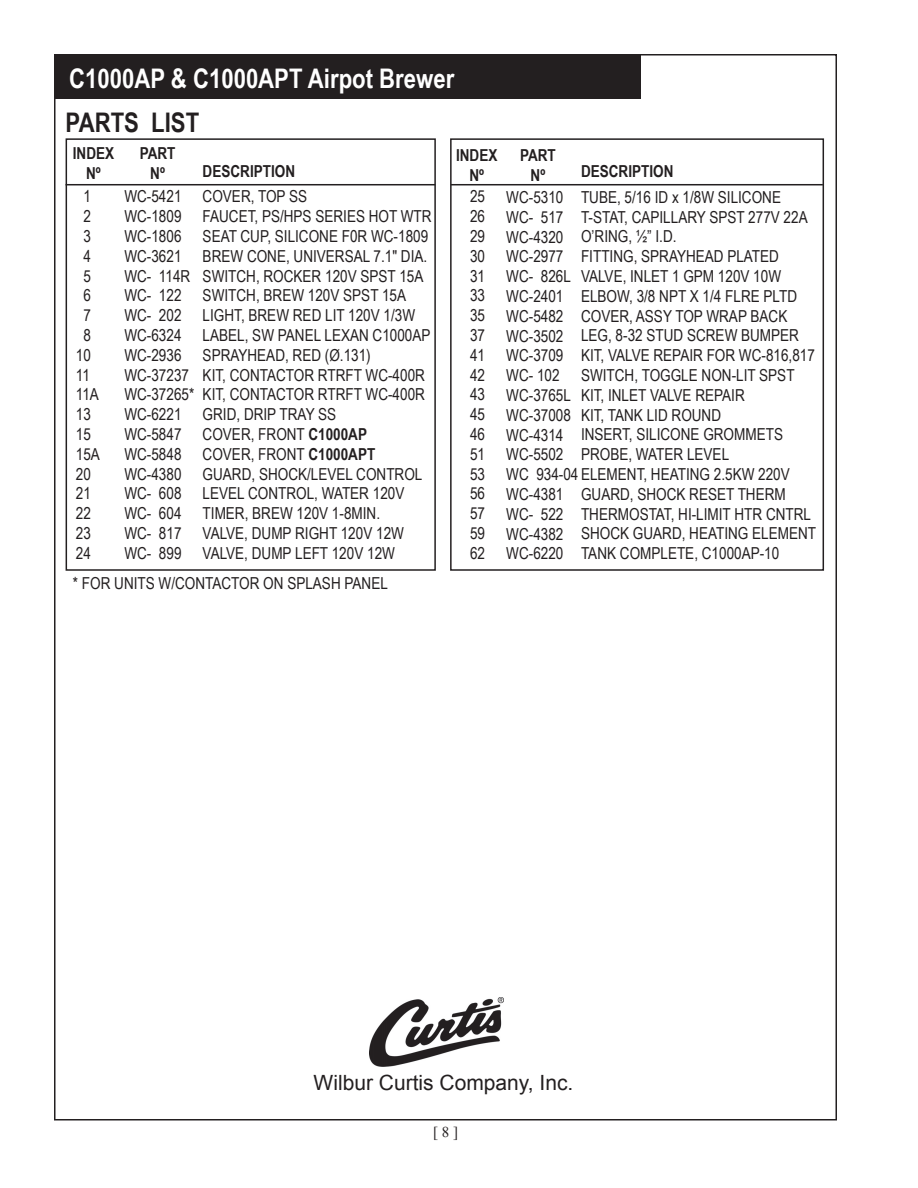
<style>
.page{position:relative;width:918px;height:1188px;background:#fff}
.page>*{position:absolute;margin:0;border:0;box-sizing:border-box;transform-origin:0 0}
.t1{font:700 27px "Arial Narrow";color:#fff}
.t2{font:700 27px "Arial Narrow";color:#231f20}
.t3{font:21px "Arial";color:#231f20}
.t4{font:16.5px/19.8px "Arial Narrow";color:#231f20}
.t5{font:700 16.5px/19.8px "Arial Narrow";color:#231f20;text-align:center}
.t6{font:15px "Times New Roman";color:#231f20}
.s1{font-weight:700}
</style>
<div class="page">
<hr style="left:66px;top:184px;width:369px;height:1px;background:#231f20">
<div style="left:54px;top:54px;width:586px;height:45px;background:#231f20"></div>
<img style="left:369px;top:997px;width:134px;height:70px">
<div style="left:66px;top:138px;width:370px;height:433px;border:2px solid #231f20"></div>
<div style="left:450px;top:138px;width:374px;height:433px;border:2px solid #231f20"></div>
<hr style="left:451px;top:184px;width:372px;height:1px;background:#231f20">
<h1 class="t1" style="left:69px;top:58px;width:387px">C1000AP &amp; C1000APT Airpot Brewer</h1>
<h1 class="t2" style="left:66px;top:102px;width:135px">PARTS LIST</h1>
<p class="t5" style="left:73px;top:143px;width:43px">INDEX<br>Nº</p>
<p class="t5" style="left:140px;top:143px;width:37px">PART<br>Nº</p>
<p class="t4" style="left:124px;top:186px;width:71px">WC-5421<br>WC-1809<br>WC-1806<br>WC-3621<br>WC- 114R<br>WC- 122<br>WC- 202<br>WC-6324<br>WC-2936<br>WC-37237<br>WC-37265*<br>WC-6221<br>WC-5847<br>WC-5848<br>WC-4380<br>WC- 608<br>WC- 604<br>WC- 817<br>WC- 899</p>
<p class="t4" style="left:83px;top:186px;width:9px">1</p>
<p class="t4" style="left:83px;top:206px;width:9px">2</p>
<p class="t4" style="left:83px;top:226px;width:9px">3</p>
<p class="t4" style="left:83px;top:246px;width:9px">4</p>
<p class="t4" style="left:83px;top:265px;width:9px">5</p>
<p class="t4" style="left:83px;top:285px;width:9px">6</p>
<p class="t4" style="left:83px;top:305px;width:9px">7</p>
<p class="t4" style="left:83px;top:325px;width:9px">8</p>
<p class="t4" style="left:76px;top:345px;width:17px">10</p>
<p class="t4" style="left:76px;top:364px;width:16px">11</p>
<p class="t4" style="left:76px;top:384px;width:25px">11A</p>
<p class="t4" style="left:76px;top:404px;width:17px">13</p>
<p class="t4" style="left:76px;top:424px;width:17px">15</p>
<p class="t4" style="left:76px;top:444px;width:26px">15A</p>
<p class="t4" style="left:76px;top:463px;width:17px">20</p>
<p class="t4" style="left:76px;top:483px;width:17px">21</p>
<p class="t4" style="left:76px;top:503px;width:17px">22</p>
<p class="t4" style="left:76px;top:523px;width:17px">23</p>
<p class="t4" style="left:76px;top:543px;width:17px">24</p>
<p class="t5" style="left:203px;top:161px;width:94px">DESCRIPTION</p>
<p class="t4" style="left:203px;top:186px;width:231px">COVER, TOP SS<br>FAUCET, PS/HPS SERIES HOT WTR<br>SEAT CUP, SILICONE F0R WC-1809<br>BREW CONE, UNIVERSAL 7.1" DIA.<br>SWITCH, ROCKER 120V SPST 15A<br>SWITCH, BREW 120V SPST 15A<br>LIGHT, BREW RED LIT 120V 1/3W<br>LABEL, SW PANEL LEXAN C1000AP<br>SPRAYHEAD, RED (Ø.131)<br>KIT, CONTACTOR RTRFT WC-400R<br>KIT, CONTACTOR RTRFT WC-400R<br>GRID, DRIP TRAY SS<br>COVER, FRONT <span class="s1">C1000AP<br></span>COVER, FRONT <span class="s1">C1000APT<br></span>GUARD, SHOCK/LEVEL CONTROL<br>LEVEL CONTROL, WATER 120V<br>TIMER, BREW 120V 1-8MIN.<br>VALVE, DUMP RIGHT 120V 12W<br>VALVE, DUMP LEFT 120V 12W</p>
<p class="t4" style="left:73px;top:573px;width:317px">* FOR UNITS W/CONTACTOR ON SPLASH PANEL</p>
<p class="t5" style="left:456px;top:145px;width:43px">INDEX<br>Nº</p>
<p class="t5" style="left:520px;top:145px;width:37px">PART<br>Nº</p>
<p class="t4" style="left:506px;top:187px;width:285px">WC-5310<br>WC- 517<br>WC-4320<br>WC-2977<br>WC- 826L<br>WC-2401<br>WC-5482<br>WC-3502<br>WC-3709<br>WC- 102<br>WC-3765L<br>WC-37008<br>WC-4314<br>WC-5502<br>WC 934-04ELEMENT, HEATING 2.5KW 220V<br>WC-4381<br>WC- 522<br>WC-4382<br>WC-6220</p>
<p class="t5" style="left:581px;top:161px;width:94px">DESCRIPTION</p>
<p class="t4" style="left:470px;top:186px;width:17px;text-align:justify">25<br>26<br>29<br>30<br>31<br>33<br>35<br>37<br>41<br>42<br>43<br>45<br>46<br>51<br>53<br>56<br>57<br>59<br>62</p>
<p class="t4" style="left:581px;top:186px;width:235px">TUBE, 5/16 ID x 1/8W SILICONE<br>T-STAT, CAPILLARY SPST 277V 22A<br>O’RING, ½” I.D.<br>FITTING, SPRAYHEAD PLATED<br>VALVE, INLET 1 GPM 120V 10W<br>ELBOW, 3/8 NPT X 1/4 FLRE PLTD<br>COVER, ASSY TOP WRAP BACK<br>LEG, 8-32 STUD SCREW BUMPER<br>KIT, VALVE REPAIR FOR WC-816,817<br>SWITCH, TOGGLE NON-LIT SPST<br>KIT, INLET VALVE REPAIR<br>KIT, TANK LID ROUND<br>INSERT, SILICONE GROMMETS<br>PROBE, WATER LEVEL</p>
<p class="t4" style="left:581px;top:483px;width:237px">GUARD, SHOCK RESET THERM<br>THERMOSTAT, HI-LIMIT HTR CNTRL<br>SHOCK GUARD, HEATING ELEMENT<br>TANK COMPLETE, C1000AP-10</p>
<p class="t3" style="left:314px;top:1069px;width:261px">Wilbur Curtis Company, Inc.</p>
<p class="t6" style="left:433px;top:1121px;width:26px">[ 8 ]</p>
</div>
